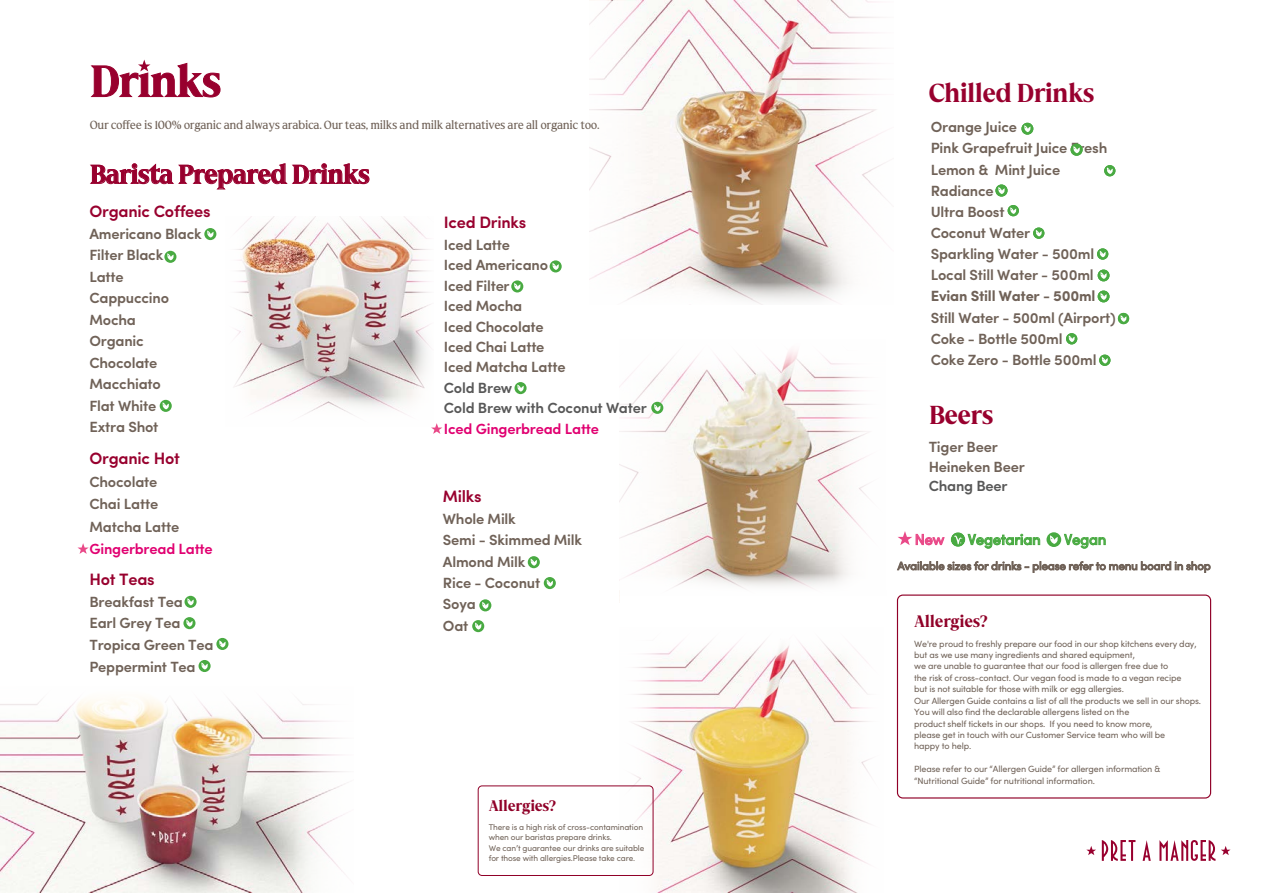
<style>
.page{position:relative;width:1263px;height:893px;background:#fff}
.page>*{position:absolute;margin:0;border:0;box-sizing:border-box;transform-origin:0 0}
.t1{font:29.25px "Star Serif Headline";letter-spacing:-.025em;color:#98002e}
.t2{font:18.6px "Star Serif Headline";letter-spacing:-.015em;color:#900028}
.t3{font:17.1px "Star Serif Headline";letter-spacing:-.015em;color:#900028}
.t4{font:600 16.5px "Sofia Pro";letter-spacing:-.015em;color:#98002e}
.t5{font:600 14.85px/21.1px "Sofia Pro";letter-spacing:-.015em;color:#706258}
.t6{font:600 14.85px/20.4px "Sofia Pro";letter-spacing:-.015em;color:#585858}
.t7{font:600 14.85px "Sofia Pro";letter-spacing:-.015em;color:#e10071}
.t8{font:700 14.85px "Sofia Pro";letter-spacing:-.015em;color:#706258}
.t9{font:500 14.85px "Sofia Pro";letter-spacing:-.015em;color:#49aa42}
.t10{font:14.85px "Sofia Pro";letter-spacing:-.015em;color:#49aa42}
.t11{font:14.85px "Sofia Pro";color:#e94988}
.t12{font:13.2px "Star Serif Subhead";letter-spacing:-.025em;color:#706258}
.t13{font:9px/11.4px "Sofia Pro";letter-spacing:-.015em;color:#706258}
.t14{font:8.25px/10.5px "Sofia Pro";letter-spacing:-.015em;color:#706258}
</style>
<div class="page">
<img style="left:607px;top:0;width:214px;height:283px">
<div style="left:507px;top:1px;width:142px;height:334px;background:#fff"></div>
<svg style="left:626px;top:283px;width:223px;height:22px"></svg>
<img style="left:681px;top:378px;width:154px;height:195px">
<svg style="left:626px;top:573px;width:275px;height:30px"></svg>
<img style="left:659px;top:661px;width:184px;height:232px">
<img style="left:0;top:725px;width:294px;height:167px">
<svg style="left:0;top:698px;width:294px;height:27px"></svg>
<div style="left:294px;top:667px;width:101px;height:226px;background:linear-gradient(to right,#f7f5f4,#fff)"></div>
<svg style="left:90px;top:164px;width:83px;height:20px"></svg>
<svg style="left:179px;top:164px;width:190px;height:25px"></svg>
<img style="left:250px;top:231px;width:161px;height:165px">
<svg style="left:411px;top:231px;width:20px;height:165px"></svg>
<svg style="left:252px;top:396px;width:163px;height:20px"></svg>
<svg style="left:91px;top:60px;width:129px;height:37px"></svg>
<div style="left:478px;top:785px;width:175px;height:91px;border:1px solid #900028;border-radius:4px"></div>
<div style="left:897px;top:594px;width:314px;height:205px;border:1px solid #900028;border-radius:5px"></div>
<svg style="left:1221px;top:846px;width:9px;height:9px"></svg>
<svg style="left:1086px;top:840px;width:129px;height:21px"></svg>
<svg style="left:204px;top:228px;width:12px;height:12px"></svg>
<svg style="left:206px;top:231px;width:9px;height:7px"></svg>
<svg style="left:164px;top:251px;width:12px;height:12px"></svg>
<svg style="left:166px;top:253px;width:9px;height:7px"></svg>
<svg style="left:160px;top:400px;width:12px;height:12px"></svg>
<svg style="left:161px;top:402px;width:9px;height:7px"></svg>
<svg style="left:216px;top:638px;width:12px;height:12px"></svg>
<svg style="left:218px;top:640px;width:9px;height:7px"></svg>
<svg style="left:184px;top:596px;width:13px;height:12px"></svg>
<svg style="left:186px;top:598px;width:9px;height:7px"></svg>
<svg style="left:183px;top:617px;width:12px;height:12px"></svg>
<svg style="left:185px;top:620px;width:9px;height:7px"></svg>
<svg style="left:199px;top:660px;width:12px;height:12px"></svg>
<svg style="left:200px;top:662px;width:9px;height:7px"></svg>
<svg style="left:550px;top:260px;width:12px;height:12px"></svg>
<svg style="left:551px;top:263px;width:9px;height:7px"></svg>
<svg style="left:511px;top:280px;width:12px;height:12px"></svg>
<svg style="left:513px;top:283px;width:9px;height:7px"></svg>
<svg style="left:544px;top:577px;width:12px;height:12px"></svg>
<svg style="left:545px;top:580px;width:9px;height:7px"></svg>
<svg style="left:528px;top:556px;width:12px;height:12px"></svg>
<svg style="left:529px;top:559px;width:9px;height:7px"></svg>
<svg style="left:479px;top:599px;width:12px;height:12px"></svg>
<svg style="left:481px;top:602px;width:9px;height:7px"></svg>
<svg style="left:472px;top:620px;width:12px;height:12px"></svg>
<svg style="left:474px;top:623px;width:8px;height:7px"></svg>
<svg style="left:897px;top:561px;width:313px;height:12px"></svg>
<svg style="left:951px;top:532px;width:89px;height:16px"></svg>
<svg style="left:1046px;top:532px;width:15px;height:15px"></svg>
<svg style="left:1048px;top:534px;width:57px;height:14px"></svg>
<svg style="left:898px;top:531px;width:46px;height:14px"></svg>
<div style="left:1021px;top:123px;width:12px;height:12px;background:#49aa42;border-radius:50%"></div>
<svg style="left:1024px;top:125px;width:7px;height:7px"></svg>
<svg style="left:995px;top:184px;width:12px;height:13px"></svg>
<svg style="left:997px;top:187px;width:9px;height:7px"></svg>
<svg style="left:1070px;top:144px;width:13px;height:12px"></svg>
<svg style="left:1072px;top:146px;width:9px;height:7px"></svg>
<div style="left:1104px;top:165px;width:11px;height:11px;background:#49aa42;border-radius:50%"></div>
<svg style="left:1105px;top:167px;width:8px;height:7px"></svg>
<div style="left:1008px;top:205px;width:11px;height:11px;background:#49aa42;border-radius:50%"></div>
<svg style="left:1010px;top:207px;width:7px;height:7px"></svg>
<svg style="left:1097px;top:248px;width:11px;height:12px"></svg>
<svg style="left:1098px;top:251px;width:9px;height:6px"></svg>
<div style="left:1098px;top:270px;width:11px;height:11px;background:#49aa42;border-radius:50%"></div>
<svg style="left:1100px;top:272px;width:7px;height:7px"></svg>
<div style="left:1118px;top:313px;width:11px;height:11px;background:#49aa42;border-radius:50%"></div>
<svg style="left:1120px;top:315px;width:7px;height:7px"></svg>
<div style="left:1066px;top:333px;width:11px;height:11px;background:#49aa42;border-radius:50%"></div>
<svg style="left:1068px;top:336px;width:7px;height:6px"></svg>
<div style="left:1099px;top:355px;width:11px;height:11px;background:#49aa42;border-radius:50%"></div>
<svg style="left:1101px;top:357px;width:7px;height:7px"></svg>
<svg style="left:1033px;top:228px;width:11px;height:11px"></svg>
<svg style="left:1034px;top:230px;width:9px;height:6px"></svg>
<svg style="left:651px;top:402px;width:12px;height:12px"></svg>
<svg style="left:653px;top:404px;width:9px;height:7px"></svg>
<svg style="left:514px;top:382px;width:13px;height:12px"></svg>
<svg style="left:516px;top:385px;width:9px;height:7px"></svg>
<svg style="left:431px;top:423px;width:11px;height:11px"></svg>
<svg style="left:77px;top:543px;width:12px;height:11px"></svg>
<div style="left:1098px;top:291px;width:11px;height:11px;background:#49aa42;border-radius:50%"></div>
<svg style="left:1100px;top:293px;width:7px;height:7px"></svg>
<h3 class="t12" style="left:90px;top:118px;width:511px">Our coffee is 100% organic and always arabica. Our teas, milks and milk alternatives are all organic too.</h3>
<h1 class="t1" style="left:90px;top:159px;width:282px">Barista Prepared Drinks</h1>
<h3 class="t4" style="left:89px;top:199px;width:123px">Organic Coffees</h3>
<h3 class="t5" style="left:89px;top:223px;width:114px;line-height:20.7px">Americano Black<br>Filter Black</h3>
<h3 class="t5" style="left:89px;top:265px;width:81px">Latte<br>Cappuccino<br>Mocha<br>Organic<br>Chocolate<br>Macchiato<br>Flat White<br>Extra Shot</h3>
<h3 class="t4" style="left:89px;top:445px;width:92px">Organic Hot</h3>
<h3 class="t5" style="left:89px;top:469px;width:91px;line-height:22.4px">Chocolate<br>Chai Latte<br>Matcha Latte</h3>
<h3 class="t7" style="left:89px;top:537px;width:125px">Gingerbread Latte</h3>
<h3 class="t4" style="left:89px;top:566px;width:67px">Hot Teas</h3>
<h3 class="t5" style="left:89px;top:590px;width:126px;line-height:21.6px">Breakfast Tea<br>Earl Grey Tea<br>Tropica Green Tea<br>Peppermint Tea</h3>
<h3 class="t4" style="left:444px;top:210px;width:84px">Iced Drinks</h3>
<h3 class="t5" style="left:444px;top:233px;width:123px;line-height:20.4px">Iced Latte<br>Iced Americano<br>Iced Filter<br>Iced Mocha<br>Iced Chocolate<br>Iced Chai Latte<br>Iced Matcha Latte</h3>
<h3 class="t6" style="left:444px;top:376px;width:204px">Cold Brew<br>Cold Brew with Coconut Water</h3>
<h3 class="t7" style="left:444px;top:417px;width:157px">Iced Gingerbread Latte</h3>
<h3 class="t4" style="left:443px;top:484px;width:40px">Milks</h3>
<h3 class="t5" style="left:443px;top:507px;width:141px">Whole Milk<br>Semi - Skimmed Milk<br>Almond Milk<br>Rice - Coconut<br>Soya<br>Oat</h3>
<h3 class="t3" style="left:489px;top:796px;width:69px">Allergies?</h3>
<p class="t14" style="left:489px;top:821px;width:157px">There is a high risk of cross-contamination when our baristas prepare drinks.<br>We can’t guarantee our drinks are suitable for those with allergies.Please take care.</p>
<h1 class="t1" style="left:929px;top:78px;width:168px">Chilled Drinks</h1>
<h3 class="t5" style="left:931px;top:115px;width:178px">Orange Juice<br>Pink Grapefruit Juice Fresh<br>Lemon &amp; Mint Juice<br>Radiance<br>Ultra Boost<br>Coconut Water<br>Sparkling Water - 500ml<br>Local Still Water - 500ml</h3>
<h3 class="t8" style="left:931px;top:285px;width:166px">Evian Still Water - 500ml</h3>
<h3 class="t5" style="left:931px;top:306px;width:187px">Still Water - 500ml (Airport)<br>Coke - Bottle 500ml<br>Coke Zero - Bottle 500ml</h3>
<h1 class="t1" style="left:929px;top:400px;width:66px">Beers</h1>
<h3 class="t5" style="left:929px;top:436px;width:98px;line-height:19.8px">Tiger Beer<br>Heineken Beer</h3>
<h3 class="t6" style="left:929px;top:475px;width:80px">Chang Beer</h3>
<h3 class="t11" style="left:915px;top:529px;width:31px">New</h3>
<h3 class="t9" style="left:968px;top:528px;width:74px">Vegetarian</h3>
<h3 class="t10" style="left:1064px;top:529px;width:44px">Vegan</h3>
<h2 class="t2" style="left:914px;top:612px;width:75px">Allergies?</h2>
<p class="t13" style="left:914px;top:637px;width:288px">We're proud to freshly prepare our food in our shop kitchens every day, but as we use many ingredients and shared equipment,<br>we are unable to guarantee that our food is allergen free due to<br>the risk of cross-contact. Our vegan food is made to a vegan recipe<br>but is not suitable for those with milk or egg allergies.<br>Our Allergen Guide contains a list of all the products we sell in our shops.<br>You will also find the declarable allergens listed on the<br>product shelf tickets in our shops. If you need to know more,<br>please get in touch with our Customer Service team who will be<br>happy to help.</p>
<p class="t13" style="left:914px;top:763px;width:248px">Please refer to our “Allergen Guide” for allergen information &amp; “Nutritional Guide” for nutritional information.</p>
</div>
